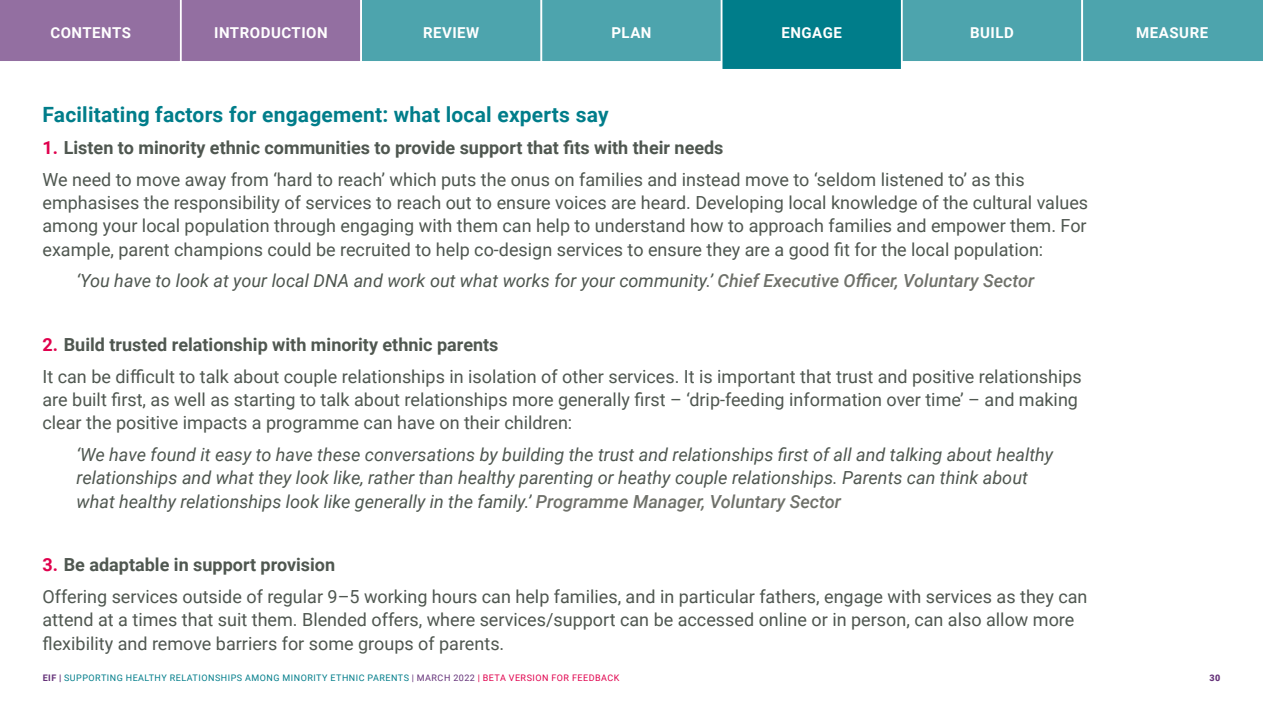
<style>
.page{position:relative;width:1263px;height:710px;background:#fff}
.page>*{position:absolute;margin:0;border:0;box-sizing:border-box;transform-origin:0 0}
.t1{font:700 21px "Roboto";letter-spacing:.01em;color:#007d8a}
.t2{font:18px/23.2px "Roboto";color:#4f5750}
.t3{font:italic 18px/23.2px "Roboto";color:#4f5750}
.t4{font:700 15px "Roboto";letter-spacing:.035em;color:#fff}
.t5{font:9px "Roboto";letter-spacing:.055em;color:#007d8a}
.t6{font:900 9px "Roboto";color:#653279}
.s1{font-weight:700;color:#e0004d}
.s2{font-weight:700}
.s3{font-weight:500;color:#6f716a}
.s4{font-weight:700;color:#653279}
.s5{font-weight:900;color:#653279}
.s6{color:#653279}
.s7{color:#e1004d}
</style>
<div class="page">
<svg style="left:0;top:0;width:1263px;height:69px;background:#669aad"></svg>
<p class="t4" style="left:50px;top:22px;width:82px">CONTENTS</p>
<p class="t4" style="left:214px;top:22px;width:115px">INTRODUCTION</p>
<p class="t4" style="left:423px;top:22px;width:58px">REVIEW</p>
<p class="t4" style="left:611px;top:22px;width:42px">PLAN</p>
<p class="t4" style="left:781px;top:22px;width:62px">ENGAGE</p>
<p class="t4" style="left:970px;top:22px;width:45px">BUILD</p>
<p class="t4" style="left:1136px;top:22px;width:73px">MEASURE</p>
<p class="t1" style="left:43px;top:100px;width:567px">Facilitating factors for engagement: what local experts say</p>
<p class="t2" style="left:43px;top:131px;width:984px;line-height:31.8px"><span class="s1">1.</span> <span class="s2">Listen to minority ethnic communities to provide support that fits with their needs<br></span>We need to move away from ‘hard to reach’ which puts the onus on families and instead move to ‘seldom listened to’ as this</p>
<p class="t2" style="left:43px;top:190px;width:1047px;text-align:justify">emphasises the responsibility of services to reach out to ensure voices are heard. Developing local knowledge of the cultural values among your local population through engaging with them can help to understand how to approach families and empower them. For example, parent champions could be recruited to help co-design services to ensure they are a good fit for the local population:</p>
<p class="t3" style="left:77px;top:268px;width:959px">‘You have to look at your local DNA and work out what works for your community.’ <span class="s3">Chief Executive Officer, Voluntary Sector</span></p>
<p class="t2" style="left:43px;top:328px;width:1041px;line-height:31.8px"><span class="s1">2.</span> <span class="s2">Build trusted relationship with minority ethnic parents<br></span>It can be difficult to talk about couple relationships in isolation of other services. It is important that trust and positive relationships</p>
<p class="t2" style="left:43px;top:387px;width:1037px">are built first, as well as starting to talk about relationships more generally first – ‘drip-feeding information over time’ – and making clear the positive impacts a programme can have on their children:</p>
<p class="t3" style="left:77px;top:442px;width:978px">‘We have found it easy to have these conversations by building the trust and relationships first of all and talking about healthy relationships and what they look like, rather than healthy parenting or heathy couple relationships. Parents can think about what healthy relationships look like generally in the family.’ <span class="s3">Programme Manager, Voluntary Sector</span></p>
<p class="t2" style="left:43px;top:548px;width:1046px;line-height:31.8px"><span class="s1">3.</span> <span class="s2">Be adaptable in support provision<br></span>Offering services outside of regular 9–5 working hours can help families, and in particular fathers, engage with services as they can</p>
<p class="t2" style="left:43px;top:607px;width:1033px">attend at a times that suit them. Blended offers, where services/support can be accessed online or in person, can also allow more flexibility and remove barriers for some groups of parents.</p>
<p class="t5" style="left:43px;top:671px;width:578px"><span class="s4">EIF</span> <span class="s5">|</span> SUPPORTING HEALTHY RELATIONSHIPS AMONG MINORITY ETHNIC PARENTS <span class="s6">| MARCH 2022</span> <span class="s7">| BETA VERSION FOR FEEDBACK</span></p>
<p class="t6" style="left:1209px;top:671px;width:12px">30</p>
</div>
